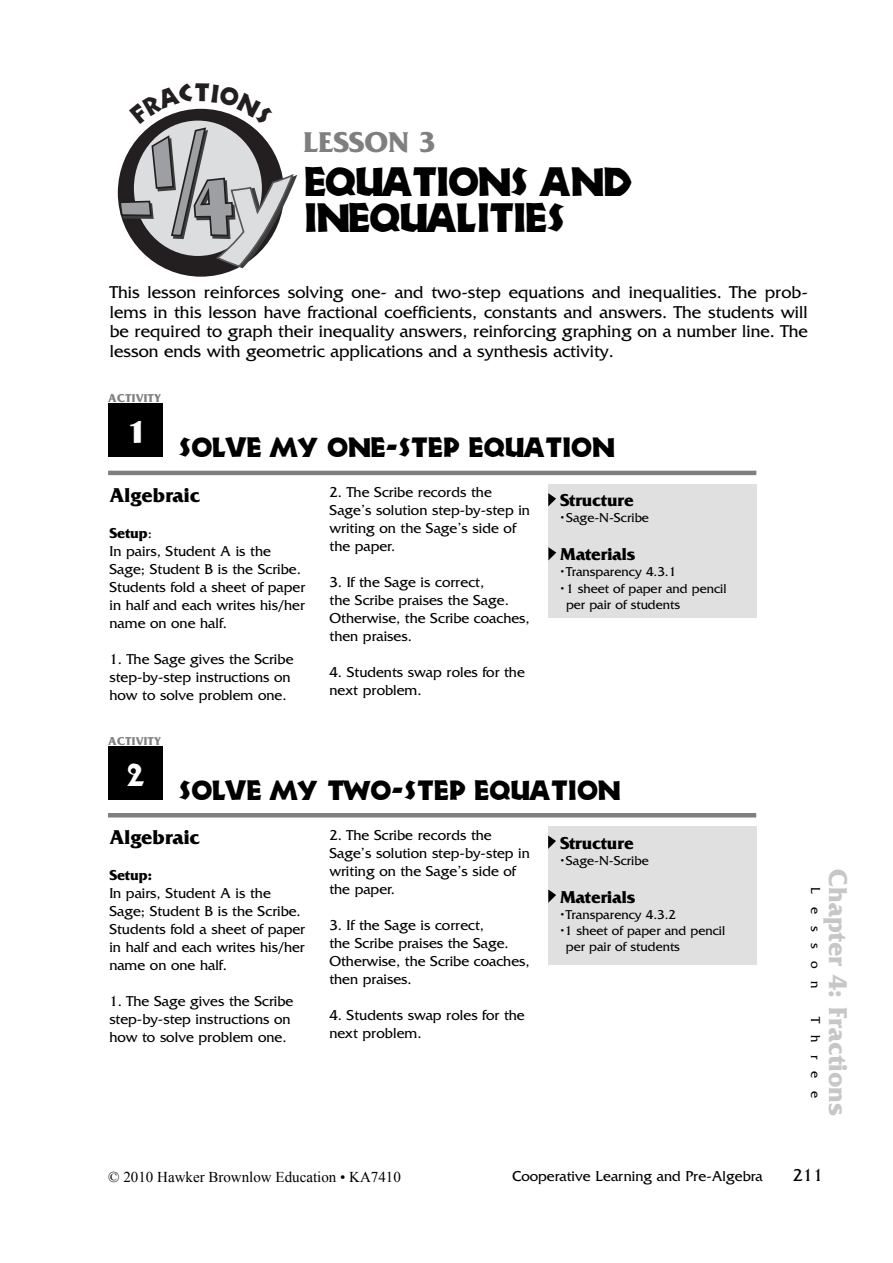
<style>
.page{position:relative;width:893px;height:1263px;background:#fff}
.page>*{position:absolute;margin:0;border:0;box-sizing:border-box;transform-origin:0 0}
.t1{font:37.5px/36px "Zorba";letter-spacing:-.03em;color:#000}
.t2{font:700 30px "Friz Quadrata";color:#7f7f7f}
.t3{font:30px "Zorba";color:#fff}
.t4{font:700 27px "Friz Quadrata";color:#c7c7c7}
.t5{font:25.5px "Zorba";color:#000}
.t6{font:700 21px "Friz Quadrata";color:#000}
.t7{font:18px/19.6px "Friz Quadrata";color:#000;text-align:justify}
.t8{font:700 18px "Friz Quadrata";color:#000}
.t9{font:15px/18px "Friz Quadrata";color:#000}
.t10{font:15px "Times New Roman";color:#000}
.t11{font:13.5px/16.2px "Friz Quadrata";color:#000}
.t12{font:700 12px "Friz Quadrata";letter-spacing:.03em;color:#7f7f7f}
.s1{font-weight:700}
</style>
<div class="page">
<div style="left:108px;top:813px;width:648px;height:5px;background:#7f7f7f"></div>
<div style="left:108px;top:746px;width:54px;height:54px;background:#000"></div>
<div style="left:548px;top:827px;width:208px;height:138px;background:#e0e0e0"></div>
<svg style="left:548px;top:836px;width:8px;height:13px"></svg>
<svg style="left:548px;top:890px;width:8px;height:13px"></svg>
<hr style="left:108px;top:471px;width:648px;height:4px;background:#7f7f7f">
<div style="left:108px;top:403px;width:54px;height:54px;background:#000"></div>
<div style="left:548px;top:484px;width:208px;height:134px;background:#e0e0e0"></div>
<svg style="left:548px;top:493px;width:8px;height:13px"></svg>
<svg style="left:548px;top:547px;width:8px;height:13px"></svg>
<svg style="left:118px;top:108px;width:180px;height:161px"></svg>
<p class="t2" style="left:303px;top:132px;width:134px">LESSON 3</p>
<p class="t1" style="left:303px;top:162px;width:329px">EQUATIONS AND<br>INEQUALITIES</p>
<p class="t7" style="left:110px;top:284px;width:699px">This lesson reinforces solving one- and two-step equations and inequalities. The prob&shy;lems in this lesson have fractional coefficients, constants and answers. The students will be required to graph their inequality answers, reinforcing graphing on a number line. The lesson ends with geometric applications and a synthesis activity.</p>
<p class="t12" style="left:108px;top:394px;width:54px">ACTIVITY</p>
<p class="t3" style="left:129px;top:411px;width:14px">1</p>
<p class="t5" style="left:178px;top:430px;width:437px">SOLVE MY ONE-STEP EQUATION</p>
<p class="t6" style="left:109px;top:488px;width:92px">Algebraic</p>
<p class="t9" style="left:109px;top:525px;width:197px"><span class="s1">Setup</span>:<br>In pairs, Student A is the<br>Sage; Student B is the Scribe.<br>Students fold a sheet of paper in half and each writes his/her name on one half.</p>
<p class="t9" style="left:109px;top:651px;width:185px">1. The Sage gives the Scribe step-by-step instructions on how to solve problem one.</p>
<p class="t9" style="left:329px;top:485px;width:202px">2. The Scribe records the<br>Sage’s solution step-by-step in writing on the Sage’s side of the paper.</p>
<p class="t9" style="left:329px;top:575px;width:202px">3. If the Sage is correct,<br>the Scribe praises the Sage.<br>Otherwise, the Scribe coaches, then praises.</p>
<p class="t9" style="left:329px;top:665px;width:197px">4. Students swap roles for the next problem.</p>
<p class="t8" style="left:560px;top:494px;width:75px">Structure</p>
<p class="t11" style="left:560px;top:511px;width:90px">• Sage-N-Scribe</p>
<p class="t8" style="left:560px;top:548px;width:77px">Materials</p>
<p class="t11" style="left:560px;top:565px;width:117px">• Transparency 4.3.1</p>
<p class="t11" style="left:566px;top:581px;width:162px;text-indent:-6px">• 1 sheet of paper and pencil per pair of students</p>
<p class="t12" style="left:108px;top:737px;width:54px">ACTIVITY</p>
<p class="t3" style="left:126px;top:753px;width:20px">2</p>
<p class="t5" style="left:178px;top:772px;width:443px">SOLVE MY TWO-STEP EQUATION</p>
<p class="t6" style="left:109px;top:830px;width:92px">Algebraic</p>
<p class="t9" style="left:109px;top:868px;width:197px"><span class="s1">Setup:<br></span>In pairs, Student A is the<br>Sage; Student B is the Scribe.<br>Students fold a sheet of paper in half and each writes his/her name on one half.</p>
<p class="t9" style="left:109px;top:994px;width:185px">1. The Sage gives the Scribe step-by-step instructions on how to solve problem one.</p>
<p class="t9" style="left:329px;top:827px;width:202px">2. The Scribe records the<br>Sage’s solution step-by-step in writing on the Sage’s side of the paper.</p>
<p class="t9" style="left:329px;top:917px;width:202px">3. If the Sage is correct,<br>the Scribe praises the Sage.<br>Otherwise, the Scribe coaches, then praises.</p>
<p class="t9" style="left:329px;top:1007px;width:197px">4. Students swap roles for the next problem.</p>
<p class="t8" style="left:560px;top:836px;width:75px">Structure</p>
<p class="t11" style="left:560px;top:854px;width:90px">• Sage-N-Scribe</p>
<p class="t8" style="left:560px;top:890px;width:77px">Materials</p>
<p class="t11" style="left:560px;top:908px;width:117px">• Transparency 4.3.2</p>
<p class="t11" style="left:566px;top:924px;width:161px;text-indent:-6px">•1 sheet of paper and pencil per pair of students</p>
<p class="t4" style="left:847px;top:869px;width:248px;rotate:90deg">Chapter 4: Fractions</p>
<p class="t11" style="left:822px;top:887px;width:102px;rotate:90deg">Lesson</p>
<p class="t11" style="left:822px;top:1017px;width:82px;rotate:90deg">Three</p>
<p class="t10" style="left:108px;top:1169px;width:294px">© 2010 Hawker Brownlow Education • KA7410</p>
<p class="t7" style="left:792px;top:1167px;width:32px">211</p>
<p class="t9" style="left:512px;top:1168px;width:252px">Cooperative Learning and Pre-Algebra</p>
</div>
